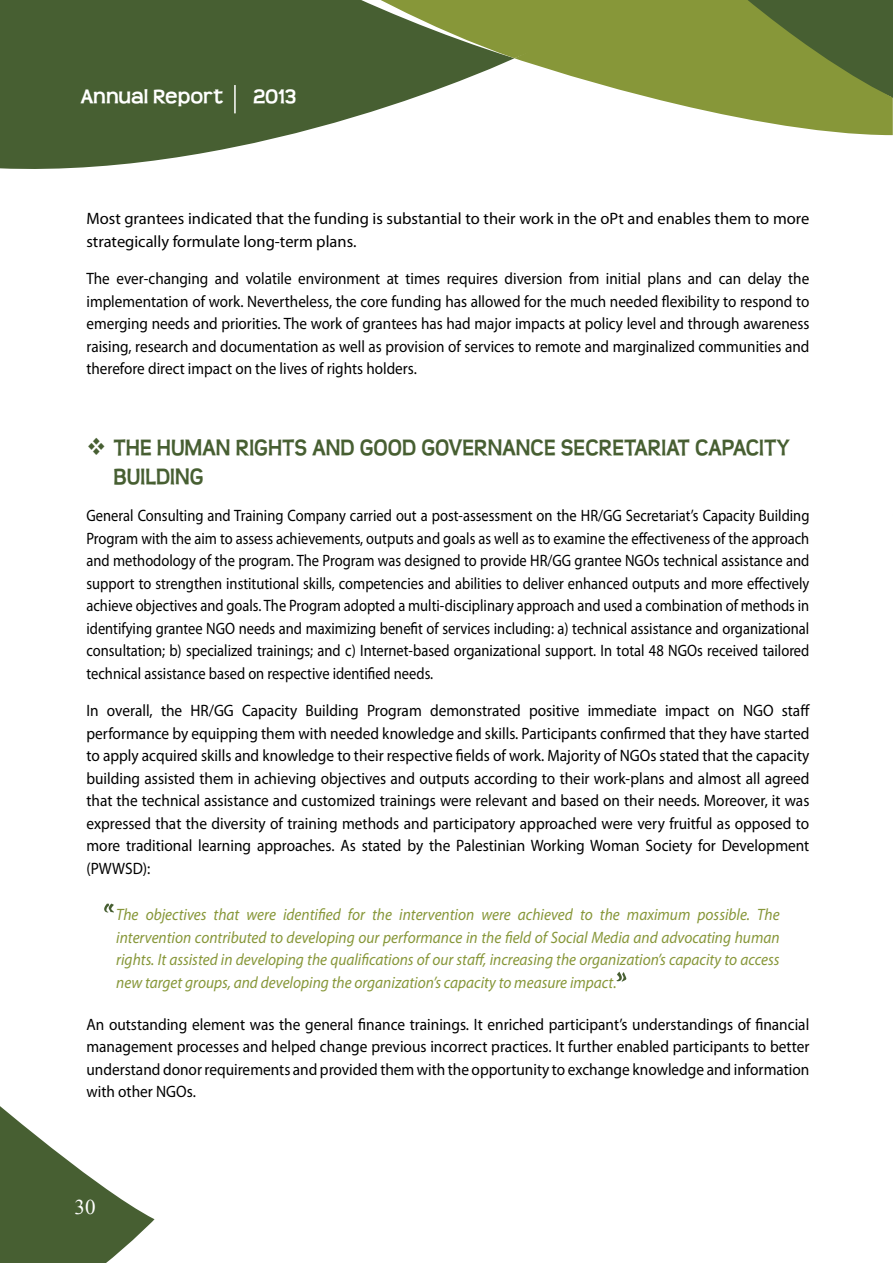
<style>
.page{position:relative;width:893px;height:1263px;background:#fff}
.page>*{position:absolute;margin:0;border:0;box-sizing:border-box;transform-origin:0 0}
.t1{font:700 24px/28.5px "Teen";color:#475f32;scale:.93 1}
.t2{font:700 21px "Teen";color:#fff}
.t3{font:21px "Times New Roman";color:#fff}
.t4{font:16.5px/22.5px "Myriad Pro";color:#000;text-align:justify;scale:.93 1}
.t5{font:16.5px/22.5px "Myriad Pro";color:#000;text-align:justify;scale:.88 1}
.t6{font:16.5px/22.5px "Myriad Pro";color:#000;text-align:justify;scale:.92 1}
.t7{font:italic 16.5px/22.5px "Myriad Pro";color:#879739;text-align:justify;scale:.93 1}
.t8{font:16.5px/22.5px "Myriad Pro";color:#000}
</style>
<div class="page">
<svg style="left:0;top:1106px;width:155px;height:157px"></svg>
<svg style="left:0;top:0;width:413px;height:169px;fill:#475f32"></svg>
<svg style="left:652px;top:98px;width:241px;height:37px;fill:#879739"></svg>
<svg style="left:201px;top:0;width:692px;height:98px;background:#728444"></svg>
<hr style="left:234px;top:85px;width:2px;height:28px;background:#fff">
<svg style="left:104px;top:904px;width:10px;height:8px"></svg>
<svg style="left:617px;top:972px;width:9px;height:9px"></svg>
<p class="t2" style="left:81px;top:85px;width:144px">Annual Report</p>
<p class="t2" style="left:252px;top:85px;width:45px">2013</p>
<p class="t8" style="left:86px;top:207px;width:724px">Most grantees indicated that the funding is substantial to their work in the oPt and enables them to more strategically formulate long-term plans.</p>
<p class="t6" style="left:86px;top:267px;width:787px">The ever-changing and volatile environment at times requires diversion from initial plans and can delay the implementation of work. Nevertheless, the core funding has allowed for the much needed flexibility to respond to emerging needs and priorities. The work of grantees has had major impacts at policy level and through awareness raising, research and documentation as well as provision of services to remote and marginalized communities and therefore direct impact on the lives of rights holders.</p>
<h1 class="t1" style="left:113px;top:434px;width:729px">THE HUMAN RIGHTS AND GOOD GOVERNANCE SECRETARIAT CAPACITY<br>BUILDING</h1>
<p class="t5" style="left:86px;top:504px;width:823px">General Consulting and Training Company carried out a post-assessment on the HR/GG Secretariat’s Capacity Building Program with the aim to assess achievements, outputs and goals as well as to examine the effectiveness of the approach and methodology of the program. The Program was designed to provide HR/GG grantee NGOs technical assistance and support to strengthen institutional skills, competencies and abilities to deliver enhanced outputs and more effectively achieve objectives and goals. The Program adopted a multi-disciplinary approach and used a combination of methods in identifying grantee NGO needs and maximizing benefit of services including: a) technical assistance and organizational consultation; b) specialized trainings; and c) Internet-based organizational support. In total 48 NGOs received tailored technical assistance based on respective identified needs.</p>
<p class="t4" style="left:86px;top:699px;width:779px">In overall, the HR/GG Capacity Building Program demonstrated positive immediate impact on NGO staff performance by equipping them with needed knowledge and skills. Participants confirmed that they have started to apply acquired skills and knowledge to their respective fields of work. Majority of NGOs stated that the capacity building assisted them in achieving objectives and outputs according to their work-plans and almost all agreed that the technical assistance and customized trainings were relevant and based on their needs. Moreover, it was expressed that the diversity of training methods and participatory approached were very fruitful as opposed to more traditional learning approaches. As stated by the Palestinian Working Woman Society for Development (PWWSD):</p>
<p class="t7" style="left:116px;top:903px;width:715px">The objectives that were identified for the intervention were achieved to the maximum possible. The intervention contributed to developing our performance in the field of Social Media and advocating human rights. It assisted in developing the qualifications of our staff, increasing the organization’s capacity to access new target groups, and developing the organization’s capacity to measure impact.</p>
<p class="t4" style="left:86px;top:1013px;width:779px">An outstanding element was the general finance trainings. It enriched participant’s understandings of financial management processes and helped change previous incorrect practices. It further enabled participants to better understand donor requirements and provided them with the opportunity to exchange knowledge and information with other NGOs.</p>
<p class="t3" style="left:75px;top:1192px;width:22px">30</p>
</div>
